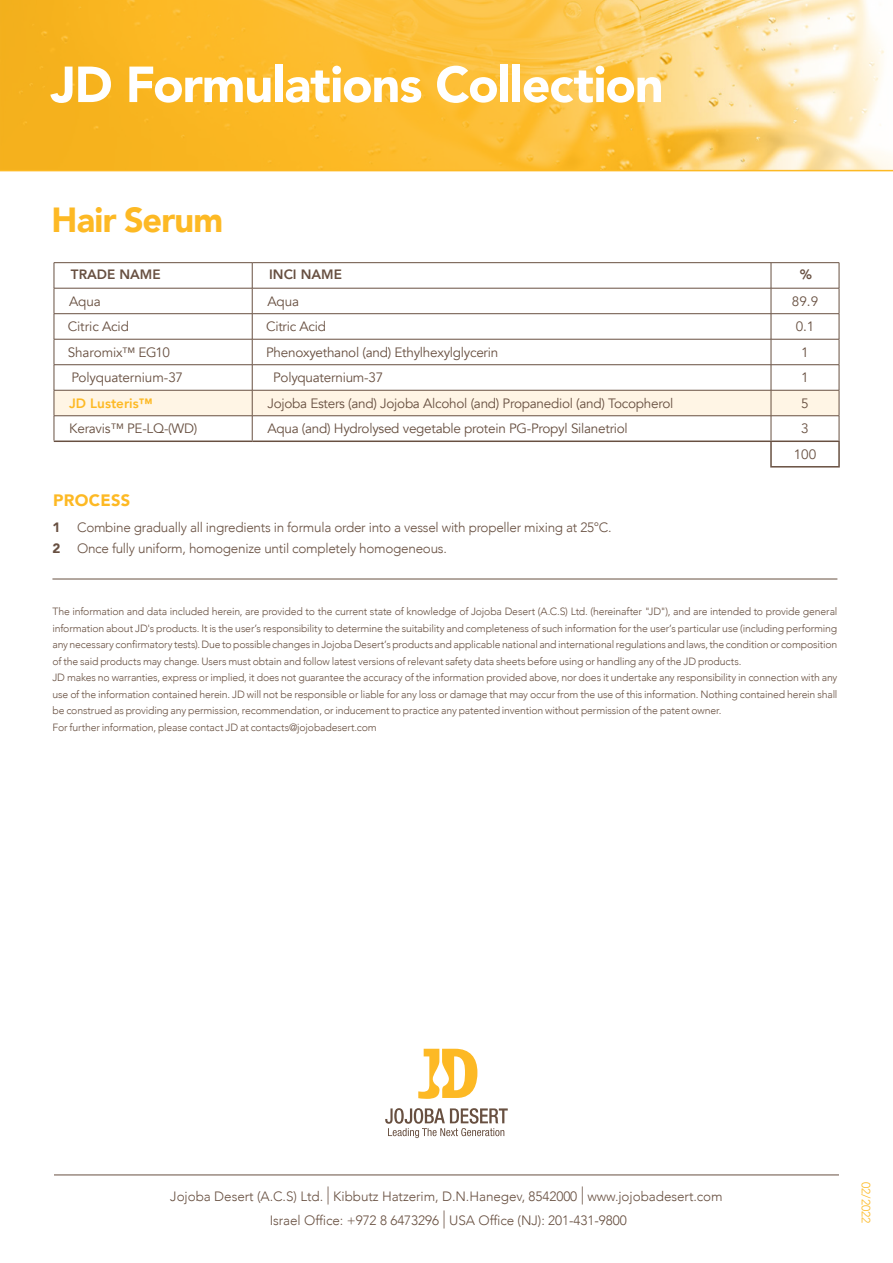
<style>
.page{position:relative;width:893px;height:1263px;background:#fff}
.page>*{position:absolute;margin:0;border:0;box-sizing:border-box;transform-origin:0 0}
.t1{font:900 50.1px "Avenir";letter-spacing:-.02em;color:#fff}
.t2{font:900 34.8px "Avenir";letter-spacing:-.02em;color:#fdb924}
.t3{font:300 18px "Avenir";color:#685041;scale:.85 1}
.t4{font:900 16.5px "Avenir";letter-spacing:.015em;color:#fdb924}
.t5{font:300 13.5px "Avenir";letter-spacing:-.02em;color:#685041}
.t6{font:13.5px "Avenir";letter-spacing:-.02em;color:#685041}
.t7{font:800 13.5px "Avenir";color:#685041}
.t8{font:800 13.5px "Avenir";color:#fdb924}
.t9{font:900 13.5px "Avenir";color:#685041}
.t10{font:300 12px "Avenir";color:#fdb924}
.t11{font:300 10.5px/16.5px "Avenir";letter-spacing:-.015em;color:#685041}
</style>
<div class="page">
<hr style="left:54px;top:262px;width:198px;height:1px;background:#685041">
<hr style="left:252px;top:262px;width:519px;height:1px;background:#685041">
<hr style="left:771px;top:262px;width:68px;height:1px;background:#685041">
<hr style="left:54px;top:440px;width:198px;height:2px;background:#685041">
<hr style="left:252px;top:440px;width:519px;height:2px;background:#685041">
<hr style="left:771px;top:440px;width:69px;height:2px;background:#685041">
<hr style="left:770px;top:442px;width:2px;height:24px;background:#685041">
<hr style="left:838px;top:442px;width:2px;height:24px;background:#685041">
<hr style="left:770px;top:466px;width:70px;height:1px;background:#685041">
<svg style="left:54px;top:263px;width:786px;height:177px"></svg>
<hr style="left:54px;top:415px;width:198px;height:1px;background:#685041">
<hr style="left:252px;top:415px;width:519px;height:1px;background:#685041">
<hr style="left:771px;top:415px;width:68px;height:1px;background:#685041">
<hr style="left:52px;top:579px;width:785px;height:1px;background:#685041">
<hr style="left:54px;top:1175px;width:785px;height:1px;background:#685041">
<svg style="left:418px;top:1049px;width:59px;height:50px"></svg>
<svg style="left:385px;top:1108px;width:123px;height:30px"></svg>
<svg style="left:0;top:0;width:893px;height:170px;background:#fbc651"></svg>
<hr style="left:0;top:170px;width:893px;height:1px;background:#fdb924">
<h1 class="t1" style="left:51px;top:42px;width:614px">JD Formulations Collection</h1>
<h2 class="t2" style="left:52px;top:190px;width:173px">Hair Serum</h2>
<p class="t7" style="left:71px;top:263px;width:91px">TRADE NAME</p>
<p class="t7" style="left:269px;top:263px;width:74px">INCI NAME</p>
<p class="t7" style="left:800px;top:263px;width:14px">%</p>
<p class="t6" style="left:69px;top:293px;width:33px">Aqua</p>
<p class="t6" style="left:267px;top:293px;width:33px">Aqua</p>
<p class="t6" style="left:792px;top:293px;width:28px">89.9</p>
<p class="t6" style="left:68px;top:318px;width:63px">Citric Acid</p>
<p class="t6" style="left:266px;top:318px;width:61px">Citric Acid</p>
<p class="t6" style="left:796px;top:318px;width:20px">0.1</p>
<p class="t6" style="left:68px;top:344px;width:104px">Sharomix™ EG10</p>
<p class="t6" style="left:266px;top:344px;width:234px">Phenoxyethanol (and) Ethylhexylglycerin</p>
<p class="t6" style="left:801px;top:344px;width:9px">1</p>
<p class="t6" style="left:71px;top:369px;width:113px">Polyquaternium-37</p>
<p class="t6" style="left:273px;top:369px;width:112px">Polyquaternium-37</p>
<p class="t6" style="left:801px;top:369px;width:9px">1</p>
<p class="t8" style="left:69px;top:392px;width:85px">JD Lusteris™</p>
<p class="t6" style="left:267px;top:395px;width:407px">Jojoba Esters (and) Jojoba Alcohol (and) Propanediol (and) Tocopherol</p>
<p class="t6" style="left:801px;top:395px;width:9px">5</p>
<p class="t6" style="left:69px;top:420px;width:130px">Keravis™ PE-LQ (- WD)</p>
<p class="t6" style="left:267px;top:420px;width:362px">Aqua (and) Hydrolysed vegetable protein PG-Propyl Silanetriol</p>
<p class="t6" style="left:801px;top:420px;width:9px">3</p>
<p class="t6" style="left:794px;top:446px;width:24px">100</p>
<h3 class="t4" style="left:53px;top:486px;width:79px">PROCESS</h3>
<p class="t9" style="left:52px;top:516px;width:9px">1</p>
<p class="t5" style="left:77px;top:520px;width:536px">Combine gradually all ingredients in formula order into a vessel with propeller mixing at 25°C.</p>
<p class="t9" style="left:52px;top:537px;width:9px">2</p>
<p class="t5" style="left:77px;top:541px;width:371px">Once fully uniform, homogenize until completely homogeneous.</p>
<p class="t11" style="left:52px;top:603px;width:787px">The information and data included herein, are provided to the current state of knowledge of Jojoba Desert A( C. S. ) Ltd (. hereinafter "JD"), and are intended to provide general information about JD s' products isIt. the user s’ responsibility to determine the suitability and completeness of such information for the user s’ particular use (including performing anynecessaryconfirmatorytests .) DuetopossiblechangesinJojobaDesert s’ productsandapplicablenationalandinternationalregulationsandlaws,theconditionorcomposition of the said products may change. Users must obtain and follow latest versions of relevant safety data sheets before using or handling any of the JD products.<br>JD makes no warranties, express or implied it, does not guarantee the accuracy of the information provided above, nor does it undertake any responsibility in connection with any use of the information contained herein. JD will not be responsible or liable for any loss or damage that may occur from the use of this information. Nothing contained herein shall be construed as providing any permission, recommendation, or inducement to practice any patented invention without permission of the patent owner.<br>For further information, please contact JD at contacts@jojobadesert.com</p>
<h3 class="t3" style="left:327px;top:1183px;width:5px">|</h3>
<h3 class="t3" style="left:581px;top:1183px;width:5px">|</h3>
<p class="t5" style="left:170px;top:1188px;width:154px">Jojoba Desert A( C. S. ) Ltd.</p>
<p class="t5" style="left:333px;top:1188px;width:245px">Kibbutz Hatzerim D, N. .Hanegev, 8542000</p>
<p class="t5" style="left:587px;top:1188px;width:137px">www.jojobadesert.com</p>
<h3 class="t3" style="left:442px;top:1207px;width:5px">|</h3>
<p class="t5" style="left:449px;top:1212px;width:179px">USA Office (NJ :( 201-431-9800</p>
<p class="t5" style="left:270px;top:1212px;width:171px">Israel Office: +972 8 6473296</p>
<p class="t10" style="left:873px;top:1182px;width:43px;rotate:90deg">02/2022</p>
</div>
